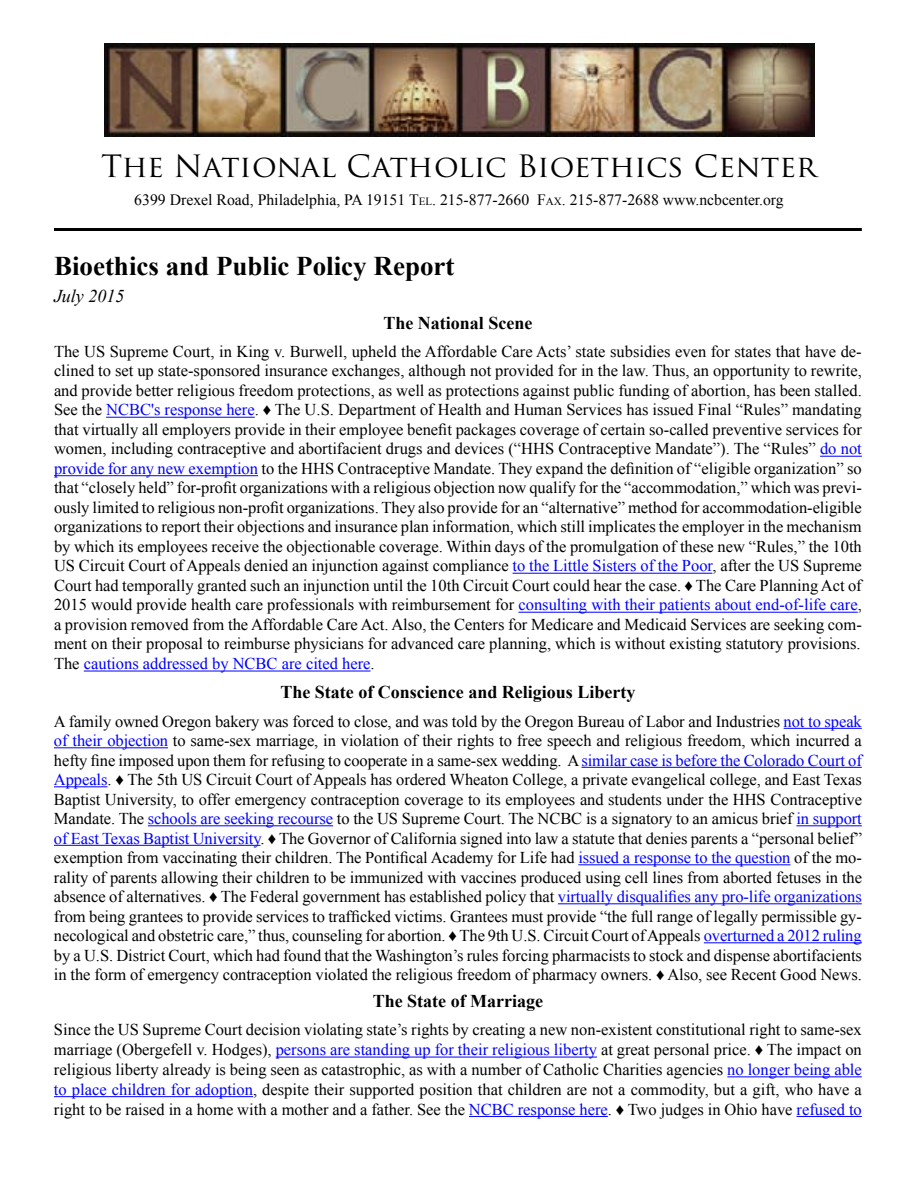
<style>
.page{position:relative;width:918px;height:1188px;background:#fff}
.page>*{position:absolute;margin:0;border:0;box-sizing:border-box;transform-origin:0 0}
.t1{font:30px "Trajan Pro";letter-spacing:-.015em;color:#000}
.t2{font:700 27px "Times New Roman";color:#000}
.t3{font:700 18px "Times New Roman";color:#000}
.t4{font:italic 18px "Times New Roman";color:#000}
.t5{font:16.5px/19.5px "Times New Roman";color:#000;text-align:justify}
.t6{font:15.75px "Times New Roman";color:#000}
.s1{font-style:inherit}
.s2{font-size:10.95px}
.s3{color:#00f}
</style>
<div class="page">
<img style="left:104px;top:44px;width:711px;height:93px">
<hr style="left:106px;top:417px;width:149px;height:1px;background:#00f">
<hr style="left:820px;top:456px;width:42px;height:1px;background:#00f">
<hr style="left:54px;top:475px;width:204px;height:1px;background:#00f">
<hr style="left:513px;top:573px;width:199px;height:1px;background:#00f">
<hr style="left:518px;top:612px;width:340px;height:1px;background:#00f">
<hr style="left:84px;top:671px;width:287px;height:1px;background:#00f">
<hr style="left:784px;top:728px;width:78px;height:1px;background:#00f">
<hr style="left:54px;top:747px;width:114px;height:1px;background:#00f">
<hr style="left:581px;top:767px;width:281px;height:1px;background:#00f">
<hr style="left:54px;top:786px;width:53px;height:1px;background:#00f">
<hr style="left:148px;top:825px;width:185px;height:1px;background:#00f">
<hr style="left:796px;top:825px;width:66px;height:1px;background:#00f">
<hr style="left:54px;top:845px;width:206px;height:1px;background:#00f">
<hr style="left:578px;top:864px;width:212px;height:1px;background:#00f">
<hr style="left:558px;top:903px;width:304px;height:1px;background:#00f">
<hr style="left:704px;top:942px;width:158px;height:1px;background:#00f">
<hr style="left:276px;top:1057px;width:321px;height:1px;background:#00f">
<hr style="left:727px;top:1076px;width:135px;height:1px;background:#00f">
<hr style="left:54px;top:1096px;width:199px;height:1px;background:#00f">
<hr style="left:469px;top:1116px;width:139px;height:1px;background:#00f">
<hr style="left:797px;top:1116px;width:65px;height:1px;background:#00f">
<hr style="left:54px;top:228px;width:808px;height:3px;background:#000">
<h1 class="t1" style="left:101px;top:147px;width:717px">The National Catholic Bioethics Center</h1>
<p class="t6" style="left:134px;top:189px;width:651px"><span class="s1">6399</span> Drexel Road, Philadelphia, PA <span class="s1">19151 T</span><span class="s2">EL</span><span class="s1">. 215-877-2660 F</span><span class="s2">AX</span><span class="s1">. 215-877-2688</span> www.ncbcenter.org</p>
<h2 class="t2" style="left:54px;top:247px;width:402px">Bioethics and Public Policy Report</h2>
<p class="t4" style="left:54px;top:283px;width:72px">July 2015</p>
<p class="t3" style="left:383px;top:310px;width:151px">The National Scene</p>
<p class="t5" style="left:54px;top:341px;width:809px">The US Supreme Court, in King v. Burwell, upheld the Affordable Care Acts’ state subsidies even for states that have de&shy;clined to set up state-sponsored insurance exchanges, although not provided for in the law. Thus, an opportunity to rewrite, and provide better religious freedom protections, as well as protections against public funding of abortion, has been stalled.<br>See the <span class="s3">NCBC's response here</span>. ♦ The U.S. Department of Health and Human Services has issued Final “Rules” mandating that virtually all employers provide in their employee benefit packages coverage of certain so-called preventive services for women, including contraceptive and abortifacient drugs and devices (“HHS Contraceptive Mandate”). The “Rules” <span class="s3">do not provide for any new exemption</span> to the HHS Contraceptive Mandate. They expand the definition of “eligible organization” so that “closely held” for-profit organizations with a religious objection now qualify for the “accommodation,” which was previ&shy;ously limited to religious non-profit organizations. They also provide for an “alternative” method for accommodation-eligible organizations to report their objections and insurance plan information, which still implicates the employer in the mechanism by which its employees receive the objectionable coverage. Within days of the promulgation of these new “Rules,” the 10th US Circuit Court of Appeals denied an injunction against compliance <span class="s3">to the Little Sisters of the Poor</span>, after the US Supreme Court had temporally granted such an injunction until the 10th Circuit Court could hear the case. ♦ The Care Planning Act of 2015 would provide health care professionals with reimbursement for <span class="s3">consulting with their patients about end-of-life care</span>, a provision removed from the Affordable Care Act. Also, the Centers for Medicare and Medicaid Services are seeking com&shy;ment on their proposal to reimburse physicians for advanced care planning, which is without existing statutory provisions.<br>The <span class="s3">cautions addressed by NCBC are cited here</span>.</p>
<p class="t3" style="left:280px;top:680px;width:356px">The State of Conscience and Religious Liberty</p>
<p class="t5" style="left:54px;top:711px;width:810px">A family owned Oregon bakery was forced to close, and was told by the Oregon Bureau of Labor and Industries <span class="s3">not to speak of their objection</span> to same-sex marriage, in violation of their rights to free speech and religious freedom, which incurred a hefty fine imposed upon them for refusing to cooperate in a same-sex wedding. A <span class="s3">similar case is before the Colorado Court of Appeals</span>. ♦ The 5th US Circuit Court of Appeals has ordered Wheaton College, a private evangelical college, and East Texas Baptist University, to offer emergency contraception coverage to its employees and students under the HHS Contraceptive Mandate. The <span class="s3">schools are seeking recourse</span> to the US Supreme Court. The NCBC is a signatory to an amicus brief <span class="s3">in support of East Texas Baptist University</span>. ♦ The Governor of California signed into law a statute that denies parents a “personal belief” exemption from vaccinating their children. The Pontifical Academy for Life had <span class="s3">issued a response to the question</span> of the mo&shy;rality of parents allowing their children to be immunized with vaccines produced using cell lines from aborted fetuses in the absence of alternatives. ♦ The Federal government has established policy that <span class="s3">virtually disqualifies any pro-life organizations </span>from being grantees to provide services to trafficked victims. Grantees must provide “the full range of legally permissible gy&shy;necological and obstetric care,” thus, counseling for abortion. ♦ The 9th U.S. Circuit Court of Appeals <span class="s3">overturned a 2012 ruling </span>by a U.S. District Court, which had found that the Washington’s rules forcing pharmacists to stock and dispense abortifacients in the form of emergency contraception violated the religious freedom of pharmacy owners. ♦ Also, see Recent Good News.</p>
<p class="t3" style="left:373px;top:989px;width:172px">The State of Marriage</p>
<p class="t5" style="left:54px;top:1020px;width:809px">Since the US Supreme Court decision violating state’s rights by creating a new non-existent constitutional right to same-sex marriage (Obergefell v. Hodges), <span class="s3">persons are standing up for their religious liberty</span> at great personal price. ♦ The impact on religious liberty already is being seen as catastrophic, as with a number of Catholic Charities agencies <span class="s3">no longer being able to place children for adoption</span>, despite their supported position that children are not a commodity, but a gift, who have a right to be raised in a home with a mother and a father. See the <span class="s3">NCBC response here</span>. ♦ Two judges in Ohio have <span class="s3">refused to</span></p>
</div>
